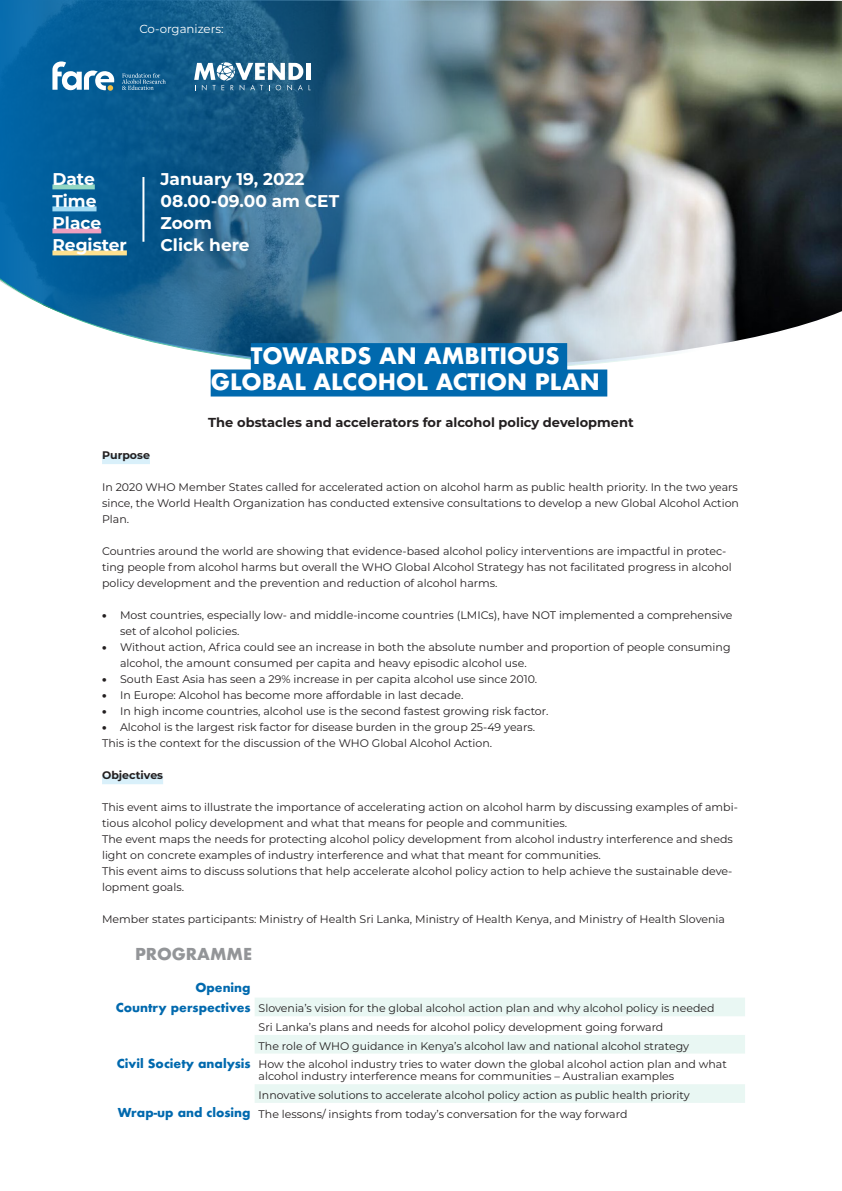
<style>
.page{position:relative;width:842px;height:1191px;background:#fff}
.page>*{position:absolute;margin:0;border:0;box-sizing:border-box;transform-origin:0 0}
.t1{font:700 22px "Futura";color:#fff}
.t2{font:700 17px "Montserrat";color:#fff}
.t3{font:700 16px "Futura";color:#939598}
.t4{font:700 13px "Montserrat";color:#231f20}
.t5{font:700 12px "Futura";color:#0069ae}
.t6{font:11.8px "Montserrat";color:#fff}
.t7{font:11px/16px "Montserrat";color:#231f20}
.t8{font:700 11px "Montserrat";color:#231f20}
.s1{font-weight:900}
</style>
<div class="page">
<div style="left:102px;top:455px;width:48px;height:9px;background:#d9f0fa"></div>
<div style="left:102px;top:775px;width:61px;height:9px;background:#d9f0fa"></div>
<img style="left:0;top:0;width:842px;height:372px">
<div style="left:52px;top:184px;width:43px;height:5px;background:#93d7c3"></div>
<div style="left:52px;top:206px;width:45px;height:5px;background:#9fdaf4"></div>
<div style="left:52px;top:228px;width:49px;height:5px;background:#ed9fbf"></div>
<div style="left:52px;top:250px;width:75px;height:5px;background:#ffe18f"></div>
<hr style="left:142px;top:177px;width:2px;height:65px;background:#fff">
<div style="left:251px;top:343px;width:316px;height:27px;background:#0069ae"></div>
<div style="left:211px;top:369px;width:396px;height:27px;background:#0069ae"></div>
<svg style="left:122px;top:73px;width:44px;height:17px"></svg>
<svg style="left:52px;top:61px;width:62px;height:29px"></svg>
<div style="left:306px;top:63px;width:5px;height:17px;background:#fff"></div>
<svg style="left:194px;top:62px;width:109px;height:28px"></svg>
<svg style="left:255px;top:998px;width:490px;height:104px;fill:#e9f7f3"></svg>
<p class="t6" style="left:139px;top:20px;width:86px">Co-organizers:</p>
<p class="t2" style="left:52px;top:167px;width:44px">Date</p>
<p class="t2" style="left:160px;top:167px;width:146px">January 19, 2022</p>
<p class="t2" style="left:52px;top:189px;width:46px">Time</p>
<p class="t2" style="left:160px;top:189px;width:180px">08.00-09.00 am CET</p>
<p class="t2" style="left:52px;top:211px;width:50px">Place</p>
<p class="t2" style="left:160px;top:211px;width:53px">Zoom</p>
<p class="t2" style="left:52px;top:233px;width:76px">Register</p>
<p class="t2" style="left:160px;top:233px;width:91px">Click here</p>
<p class="t1" style="left:251px;top:339px;width:310px">TOWARDS AN AMBITIOUS</p>
<p class="t1" style="left:211px;top:366px;width:391px">GLOBAL ALCOHOL ACTION PLAN</p>
<p class="t4" style="left:208px;top:412px;width:427px">The obstacles and accelerators for alcohol policy development</p>
<p class="t8" style="left:102px;top:447px;width:49px">Purpose</p>
<p class="t7" style="left:102px;top:478px;width:638px;text-align:justify">In 2020 WHO Member States called for accelerated action on alcohol harm as public health priority. In the two years since, the World Health Organization has conducted extensive consultations to develop a new Global Alcohol Action Plan.</p>
<p class="t7" style="left:102px;top:542px;width:631px">Countries around the world are showing that evidence-based alcohol policy interventions are impactful in protec&shy;ting people from alcohol harms but overall the WHO Global Alcohol Strategy has not facilitated progress in alcohol policy development and the prevention and reduction of alcohol harms.</p>
<p class="t7" style="left:120px;top:606px;width:614px;text-indent:-18px"><span class="s1">•</span> Most countries, especially low- and middle-income countries (LMICs), have NOT implemented a comprehensive set of alcohol policies.</p>
<p class="t7" style="left:120px;top:638px;width:612px;text-indent:-18px"><span class="s1">•</span> Without action, Africa could see an increase in both the absolute number and proportion of people consuming alcohol, the amount consumed per capita and heavy episodic alcohol use.</p>
<p class="t7" style="left:102px;top:670px;width:437px"><span class="s1">•</span> South East Asia has seen a 29% increase in per capita alcohol use since 2010.</p>
<p class="t7" style="left:102px;top:686px;width:363px"><span class="s1">•</span> In Europe: Alcohol has become more affordable in last decade.</p>
<p class="t7" style="left:102px;top:702px;width:448px"><span class="s1">•</span> In high income countries, alcohol use is the second fastest growing risk factor.</p>
<p class="t7" style="left:102px;top:718px;width:434px"><span class="s1">•</span> Alcohol is the largest risk factor for disease burden in the group 25-49 years.</p>
<p class="t7" style="left:102px;top:734px;width:392px">This is the context for the discussion of the WHO Global Alcohol Action.</p>
<p class="t8" style="left:102px;top:767px;width:63px">Objectives</p>
<p class="t7" style="left:102px;top:798px;width:637px">This event aims to illustrate the importance of accelerating action on alcohol harm by discussing examples of ambi&shy;tious alcohol policy development and what that means for people and communities.</p>
<p class="t7" style="left:102px;top:830px;width:632px">The event maps the needs for protecting alcohol policy development from alcohol industry interference and sheds light on concrete examples of industry interference and what that meant for communities.</p>
<p class="t7" style="left:102px;top:862px;width:632px">This event aims to discuss solutions that help accelerate alcohol policy action to help achieve the sustainable deve&shy;lopment goals.</p>
<p class="t7" style="left:102px;top:910px;width:624px">Member states participants: Ministry of Health Sri Lanka, Ministry of Health Kenya, and Ministry of Health Slovenia</p>
<p class="t3" style="left:135px;top:942px;width:119px">PROGRAMME</p>
<p class="t5" style="left:195px;top:978px;width:57px">Opening</p>
<p class="t5" style="left:116px;top:998px;width:136px">Country perspectives</p>
<p class="t7" style="left:259px;top:1000px;width:457px">Slovenia’s vision for the global alcohol action plan and why alcohol policy is needed</p>
<p class="t7" style="left:259px;top:1018px;width:406px">Sri Lanka’s plans and needs for alcohol policy development going forward</p>
<p class="t7" style="left:259px;top:1037px;width:432px">The role of WHO guidance in Kenya’s alcohol law and national alcohol strategy</p>
<p class="t5" style="left:117px;top:1054px;width:135px">Civil Society analysis</p>
<p class="t7" style="left:259px;top:1058px;width:470px;line-height:12px">How the alcohol industry tries to water down the global alcohol action plan and what alcohol industry interference means for communities – Australian examples</p>
<p class="t7" style="left:259px;top:1086px;width:433px">Innovative solutions to accelerate alcohol policy action as public health priority</p>
<p class="t5" style="left:118px;top:1103px;width:134px">Wrap-up and closing</p>
<p class="t7" style="left:259px;top:1105px;width:370px">The lessons/ insights from today’s conversation for the way forward</p>
</div>
